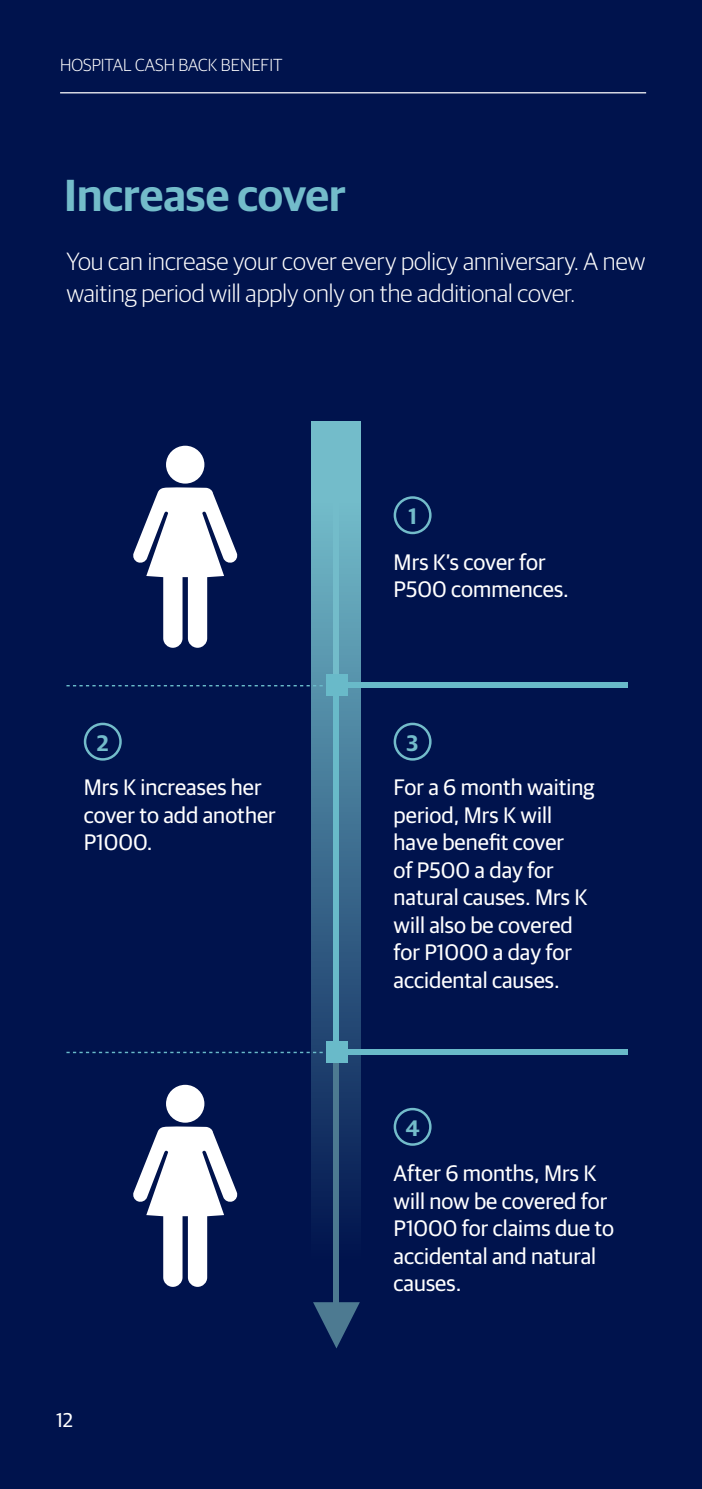
<style>
.page{position:relative;width:702px;height:1489px;background:#fff}
.page>*{position:absolute;margin:0;border:0;box-sizing:border-box;transform-origin:0 0}
.t1{font:600 45px "Guardian Sans";color:#73bcca}
.t2{font:300 25px/32.5px "Guardian Sans";color:#fff}
.t3{font:22.5px/27.5px "Guardian Sans";color:#fff}
.t4{font:600 22.5px "Guardian Sans";color:#73bcca}
.t5{font:20px "Guardian Sans";color:#fff}
.t6{font:300 17.5px "Guardian Sans";color:#fff}
</style>
<div class="page">
<div style="left:0;top:0;width:702px;height:1488px;background:#00134d"></div>
<hr style="left:60px;top:92px;width:586px;height:1px;background:#fff">
<svg style="left:311px;top:421px;width:50px;height:873px;background:#3b6b8e"></svg>
<div style="left:336px;top:682px;width:292px;height:5px;background:#69bac9"></div>
<div style="left:336px;top:1049px;width:292px;height:5px;background:#69bac9"></div>
<svg style="left:66px;top:685px;width:260px;height:1px"></svg>
<svg style="left:66px;top:1051px;width:260px;height:2px"></svg>
<svg style="left:133px;top:1084px;width:105px;height:202px"></svg>
<svg style="left:133px;top:445px;width:105px;height:202px"></svg>
<div style="left:334px;top:439px;width:5px;height:243px;background:#73bcca"></div>
<div style="left:334px;top:1050px;width:5px;height:270px;background:#4d7a91"></div>
<div style="left:334px;top:690px;width:5px;height:361px;background:#69bac9"></div>
<div style="left:325px;top:421px;width:22px;height:22px;background:#73bcca"></div>
<div style="left:326px;top:674px;width:22px;height:22px;background:#69bac9"></div>
<div style="left:326px;top:1040px;width:22px;height:22px;background:#69bac9"></div>
<svg style="left:313px;top:1301px;width:47px;height:47px"></svg>
<div style="left:393px;top:496px;width:38px;height:38px;border:2px solid #73bcca;border-radius:50%"></div>
<div style="left:84px;top:722px;width:38px;height:38px;border:2px solid #73bcca;border-radius:50%"></div>
<div style="left:393px;top:722px;width:38px;height:38px;border:2px solid #73bcca;border-radius:50%"></div>
<div style="left:393px;top:1107px;width:38px;height:38px;border:2px solid #73bcca;border-radius:50%"></div>
<p class="t6" style="left:60px;top:52px;width:224px">HOSPITAL CASH BACK BENEFIT</p>
<p class="t1" style="left:64px;top:162px;width:283px">Increase cover</p>
<p class="t2" style="left:66px;top:243px;width:580px">You can increase your cover every policy anniversary. A new waiting period will apply only on the additional cover.</p>
<p class="t4" style="left:408px;top:500px;width:10px">1</p>
<p class="t3" style="left:393px;top:546px;width:153px">Mrs K’s cover for</p>
<p class="t3" style="left:393px;top:574px;width:177px">P500 commences.</p>
<p class="t4" style="left:97px;top:726px;width:13px">2</p>
<p class="t4" style="left:406px;top:726px;width:13px">3</p>
<p class="t3" style="left:84px;top:772px;width:193px">Mrs K increases her cover to add another</p>
<p class="t3" style="left:84px;top:827px;width:70px">P1000.</p>
<p class="t5" style="left:56px;top:1405px;width:19px">12</p>
<p class="t3" style="left:393px;top:772px;width:202px">For a 6 month waiting period, Mrs K will have benefit cover<br>of P500 a day for natural causes. Mrs K will also be covered for P1000 a day for accidental causes.</p>
<p class="t4" style="left:405px;top:1111px;width:15px">4</p>
<p class="t3" style="left:393px;top:1157px;width:222px">After 6 months, Mrs K will now be covered for<br>P1000 for claims due to accidental and natural causes.</p>
</div>
